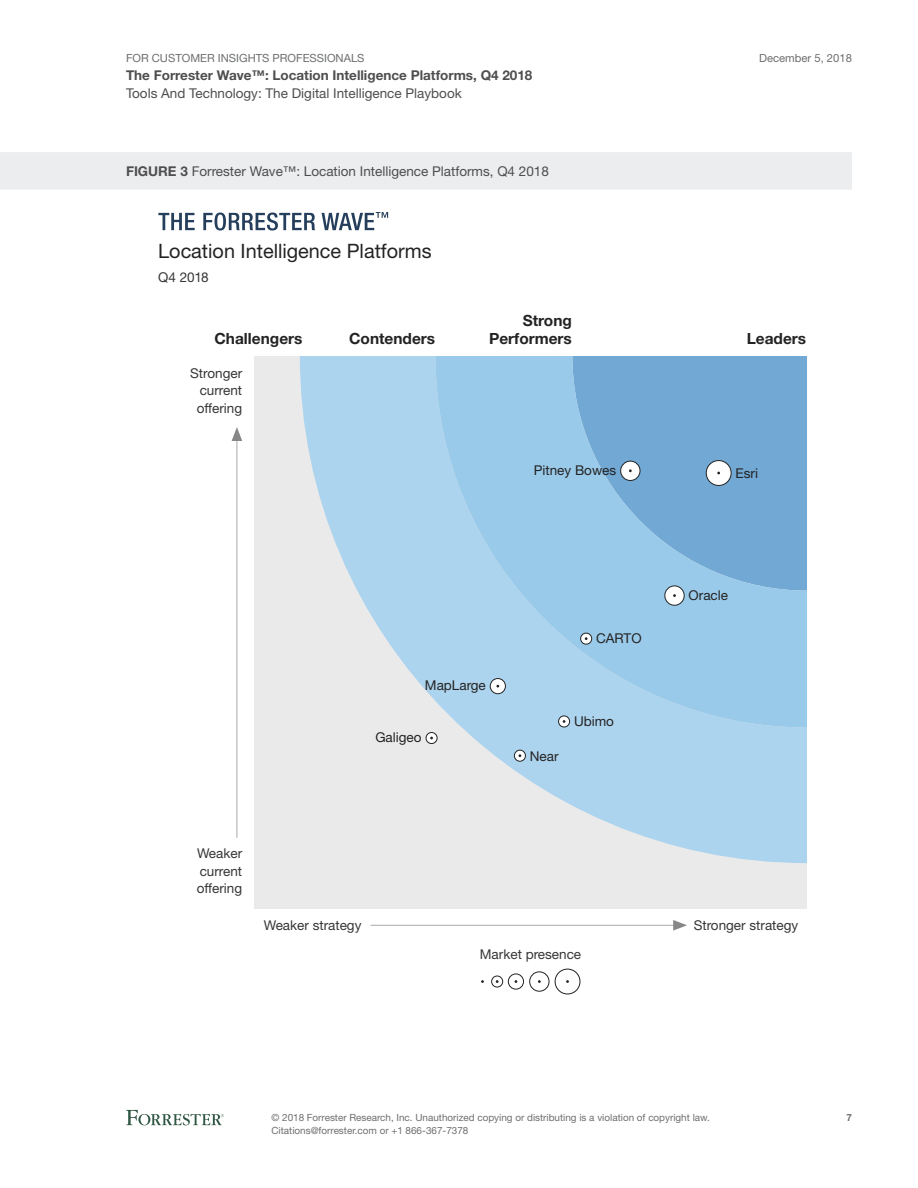
<style>
.page{position:relative;width:918px;height:1188px;background:#fff}
.page>*{position:absolute;margin:0;border:0;box-sizing:border-box;transform-origin:0 0}
.t1{font:19.8px "Helvetica Neue LT Std";color:#232323}
.t2{font:700 15.45px/17.7px "Helvetica Neue LT Std";color:#232323;text-align:right}
.t3{font:13.5px "Helvetica Neue LT Std";color:#4e4e50}
.t4{font:13.5px/17.7px "Helvetica Neue LT Std";color:#363636;text-align:justify}
.t5{font:700 13.5px "Helvetica Neue LT Std";color:#4e4e50}
.t6{font:13.5px "Helvetica Neue LT Std";color:#232323}
.t7{font:11.25px "Helvetica Neue LT Std";color:#6d6e70}
.t8{font:9.9px/12.8px "Helvetica Neue LT Std";color:#6d6e70}
.t9{font:700 9.9px "Helvetica Neue LT Std";color:#6d6e70}
.s1{font-weight:700}
</style>
<div class="page">
<svg style="left:126px;top:1110px;width:98px;height:15px"></svg>
<div style="left:0;top:152px;width:852px;height:38px;background:#ecedee"></div>
<svg style="left:158px;top:213px;width:37px;height:17px"></svg>
<svg style="left:203px;top:213px;width:112px;height:18px"></svg>
<svg style="left:322px;top:212px;width:66px;height:18px"></svg>
<hr style="left:237px;top:437px;width:1px;height:401px;background:#a9a9a9">
<svg style="left:232px;top:427px;width:10px;height:14px"></svg>
<hr style="left:370px;top:925px;width:307px;height:1px;background:#a9a9a9">
<svg style="left:673px;top:920px;width:14px;height:11px"></svg>
<div style="left:255px;top:356px;width:552px;height:552px;background:#eaeaea"></div>
<svg style="left:300px;top:356px;width:507px;height:507px;fill:#add4ee"></svg>
<svg style="left:436px;top:356px;width:371px;height:371px;background:#91c1e3"></svg>
<div style="left:491px;top:976px;width:12px;height:11px;border:1px solid #232323;border-radius:50%"></div>
<div style="left:508px;top:974px;width:16px;height:15px;border:1px solid #232323;border-radius:50%"></div>
<div style="left:529px;top:972px;width:20px;height:19px;border:1px solid #232323;border-radius:50%"></div>
<div style="left:555px;top:969px;width:25px;height:25px;border:1px solid #232323;border-radius:50%"></div>
<svg style="left:559px;top:716px;width:11px;height:11px"></svg>
<div style="left:558px;top:716px;width:12px;height:11px;border:1px solid #232323;border-radius:50%"></div>
<svg style="left:581px;top:633px;width:11px;height:11px"></svg>
<div style="left:580px;top:633px;width:12px;height:11px;border:1px solid #232323;border-radius:50%"></div>
<svg style="left:514px;top:750px;width:11px;height:11px"></svg>
<div style="left:514px;top:750px;width:12px;height:12px;border:1px solid #232323;border-radius:50%"></div>
<svg style="left:426px;top:733px;width:11px;height:11px"></svg>
<div style="left:426px;top:732px;width:11px;height:12px;border:1px solid #232323;border-radius:50%"></div>
<svg style="left:490px;top:679px;width:15px;height:15px"></svg>
<div style="left:490px;top:678px;width:16px;height:16px;border:1px solid #232323;border-radius:50%"></div>
<div style="left:665px;top:586px;width:19px;height:19px;background:#fff;border-radius:50%"></div>
<div style="left:665px;top:586px;width:19px;height:20px;border:1px solid #232323;border-radius:50%"></div>
<div style="left:621px;top:461px;width:19px;height:19px;background:#fff;border-radius:50%"></div>
<div style="left:620px;top:461px;width:20px;height:20px;border:1px solid #232323;border-radius:50%"></div>
<div style="left:706px;top:461px;width:25px;height:24px;background:#fff;border-radius:50%"></div>
<div style="left:706px;top:460px;width:25px;height:26px;border:1px solid #232323;border-radius:50%"></div>
<p class="t7" style="left:126px;top:51px;width:240px">FOR CUSTOMER INSIGHTS PROFESSIONALS</p>
<h3 class="t5" style="left:126px;top:67px;width:408px">The Forrester Wave™: Location Intelligence Platforms, Q4 2018</h3>
<h3 class="t3" style="left:126px;top:85px;width:337px">Tools And Technology: The Digital Intelligence Playbook</h3>
<h3 class="t3" style="left:126px;top:163px;width:424px"><span class="s1">FIGURE 3</span> Forrester Wave™: Location Intelligence Platforms, Q4 2018</h3>
<h1 class="t1" style="left:158px;top:239px;width:275px">Location Intelligence Platforms</h1>
<h3 class="t4" style="left:158px;top:268px;width:52px">Q4 2018</h3>
<p class="t7" style="left:759px;top:51px;width:94px">December 5, 2018</p>
<h2 class="t2" style="left:489px;top:311px;width:84px">Strong<br>Performers</h2>
<h2 class="t2" style="left:214px;top:329px;width:90px">Challengers</h2>
<h2 class="t2" style="left:349px;top:329px;width:88px">Contenders</h2>
<h2 class="t2" style="left:747px;top:329px;width:61px">Leaders</h2>
<h3 class="t4" style="left:197px;top:364px;width:47px;text-indent:-7px">Stronger current offering</h3>
<h3 class="t6" style="left:534px;top:462px;width:84px">Pitney Bowes</h3>
<h3 class="t6" style="left:736px;top:465px;width:24px">Esri</h3>
<h3 class="t6" style="left:425px;top:677px;width:62px">MapLarge</h3>
<h3 class="t6" style="left:375px;top:730px;width:48px">Galigeo</h3>
<h3 class="t6" style="left:596px;top:630px;width:47px">CARTO</h3>
<h3 class="t6" style="left:530px;top:748px;width:30px">Near</h3>
<h3 class="t6" style="left:574px;top:713px;width:42px">Ubimo</h3>
<h3 class="t6" style="left:689px;top:587px;width:41px">Oracle</h3>
<h3 class="t4" style="left:197px;top:844px;width:47px">Weaker current offering</h3>
<h3 class="t4" style="left:264px;top:916px;width:99px">Weaker strategy</h3>
<h3 class="t4" style="left:694px;top:916px;width:106px">Stronger strategy</h3>
<h3 class="t4" style="left:480px;top:945px;width:103px">Market presence</h3>
<p class="t8" style="left:272px;top:1111px;width:440px">© 2018 Forrester Research, Inc. Unauthorized copying or distributing is a violation of copyright law.<br>Citations@forrester.com or +1 866-367-7378</p>
<p class="t9" style="left:846px;top:1112px;width:7px">7</p>
</div>
